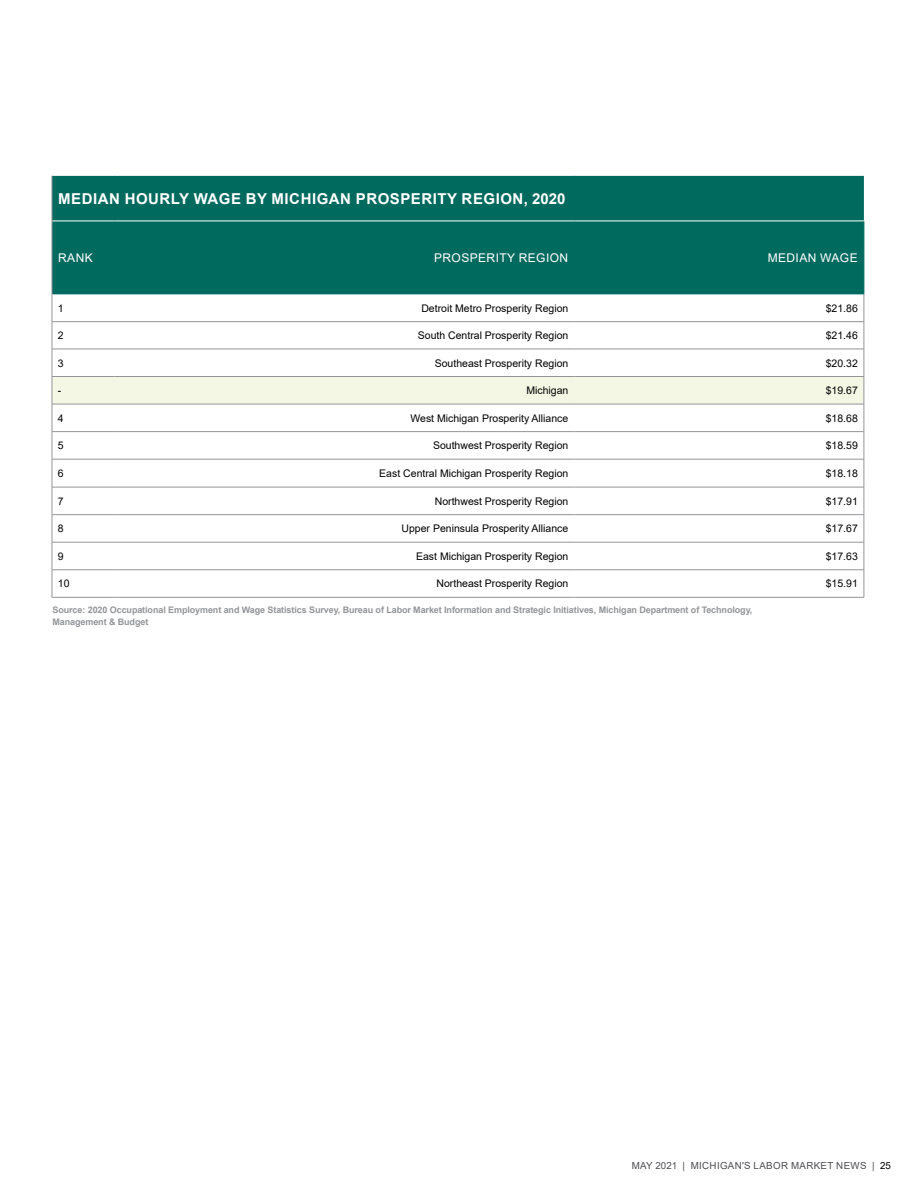
<style>
.page{position:relative;width:918px;height:1188px;background:#fff}
.page>*{position:absolute;margin:0;border:0;box-sizing:border-box;transform-origin:0 0}
.t1{font:700 15px "Arial";letter-spacing:.035em;color:#fff}
.t2{font:12px "Arial";letter-spacing:.035em;color:#fff}
.t3{font:10.5px "Arial";color:#000}
.t4{font:9.75px "Arial";letter-spacing:.035em;color:#4f4d52}
.t5{font:700 9px/12px "Arial";letter-spacing:-.01em;color:#939598}
.s1{color:#000}
</style>
<div class="page">
<div style="left:53px;top:176px;width:811px;height:118px;background:#006a5f"></div>
<hr style="left:52px;top:221px;width:1px;height:73px;background:#939598">
<hr style="left:52px;top:221px;width:63px;height:1px;background:#fff">
<hr style="left:52px;top:176px;width:1px;height:45px;background:#939598">
<hr style="left:115px;top:221px;width:459px;height:1px;background:#fff">
<hr style="left:574px;top:221px;width:290px;height:1px;background:#fff">
<hr style="left:864px;top:221px;width:1px;height:73px;background:#006a5f">
<svg style="left:52px;top:294px;width:813px;height:303px"></svg>
<hr style="left:52px;top:597px;width:63px;height:1px;background:#939598">
<hr style="left:115px;top:597px;width:459px;height:1px;background:#939598">
<hr style="left:574px;top:597px;width:290px;height:1px;background:#939598">
<h1 class="t1" style="left:58px;top:188px;width:509px">MEDIAN HOURLY WAGE BY MICHIGAN PROSPERITY REGION, 2020</h1>
<p class="t2" style="left:58px;top:250px;width:36px">RANK</p>
<p class="t2" style="left:434px;top:250px;width:136px">PROSPERITY REGION</p>
<p class="t2" style="left:768px;top:250px;width:92px">MEDIAN WAGE</p>
<p class="t3" style="left:58px;top:301px;width:7px">1</p>
<p class="t3" style="left:421px;top:301px;width:149px">Detroit Metro Prosperity Region</p>
<p class="t3" style="left:826px;top:301px;width:34px">$21.86</p>
<p class="t3" style="left:58px;top:328px;width:7px">2</p>
<p class="t3" style="left:418px;top:328px;width:152px">South Central Prosperity Region</p>
<p class="t3" style="left:826px;top:328px;width:34px">$21.46</p>
<p class="t3" style="left:58px;top:356px;width:7px">3</p>
<p class="t3" style="left:435px;top:356px;width:135px">Southeast Prosperity Region</p>
<p class="t3" style="left:826px;top:356px;width:34px">$20.32</p>
<p class="t3" style="left:58px;top:383px;width:5px">-</p>
<p class="t3" style="left:526px;top:383px;width:44px">Michigan</p>
<p class="t3" style="left:826px;top:383px;width:34px">$19.67</p>
<p class="t3" style="left:58px;top:411px;width:7px">4</p>
<p class="t3" style="left:410px;top:411px;width:159px">West Michigan Prosperity Alliance</p>
<p class="t3" style="left:826px;top:411px;width:34px">$18.68</p>
<p class="t3" style="left:58px;top:438px;width:7px">5</p>
<p class="t3" style="left:433px;top:438px;width:137px">Southwest Prosperity Region</p>
<p class="t3" style="left:826px;top:438px;width:34px">$18.59</p>
<p class="t3" style="left:58px;top:466px;width:7px">6</p>
<p class="t3" style="left:379px;top:466px;width:191px">East Central Michigan Prosperity Region</p>
<p class="t3" style="left:826px;top:466px;width:34px">$18.18</p>
<p class="t3" style="left:58px;top:494px;width:7px">7</p>
<p class="t3" style="left:435px;top:494px;width:135px">Northwest Prosperity Region</p>
<p class="t3" style="left:826px;top:494px;width:34px">$17.91</p>
<p class="t3" style="left:58px;top:521px;width:7px">8</p>
<p class="t3" style="left:401px;top:521px;width:168px">Upper Peninsula Prosperity Alliance</p>
<p class="t3" style="left:826px;top:521px;width:34px">$17.67</p>
<p class="t3" style="left:58px;top:549px;width:7px">9</p>
<p class="t3" style="left:416px;top:549px;width:154px">East Michigan Prosperity Region</p>
<p class="t3" style="left:826px;top:549px;width:34px">$17.63</p>
<p class="t3" style="left:58px;top:576px;width:13px">10</p>
<p class="t3" style="left:437px;top:576px;width:133px">Northeast Prosperity Region</p>
<p class="t3" style="left:826px;top:576px;width:34px">$15.91</p>
<p class="t5" style="left:52px;top:604px;width:701px">Source: 2020 Occupational Employment and Wage Statistics Survey, Bureau of Labor Market Information and Strategic Initiatives, Michigan Department of Technology,<br>Management &amp; Budget</p>
<p class="t4" style="left:632px;top:1158px;width:261px">MAY 2021 | MICHIGAN'S LABOR MARKET NEWS | <span class="s1">25</span></p>
</div>
